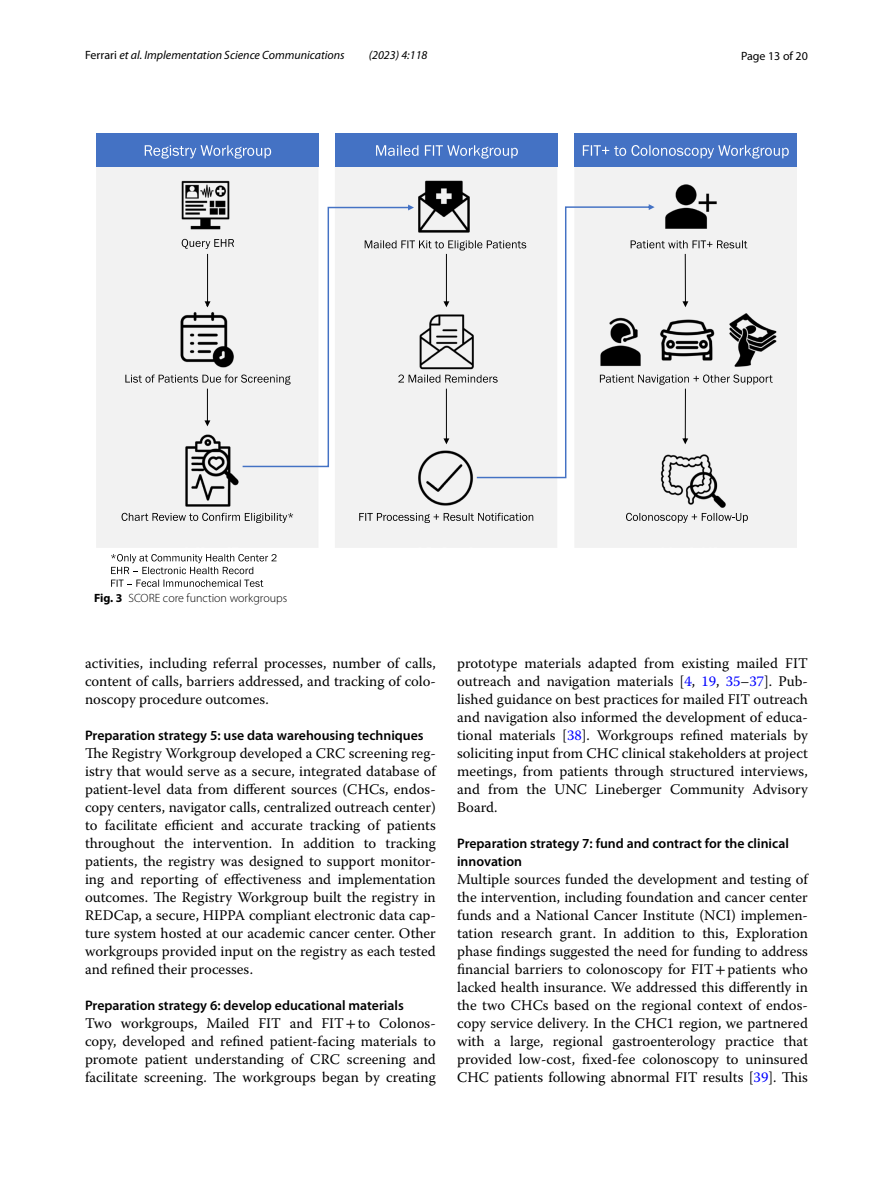
<style>
.page{position:relative;width:893px;height:1187px;background:#fff}
.page>*{position:absolute;margin:0;border:0;box-sizing:border-box;transform-origin:0 0}
.t1{font:14.7px/18px "Warnock Pro";color:#000;text-align:justify}
.t2{font:600 13.8px/18px "Myriad Pro";color:#000}
.t3{font:italic 12px "Myriad Pro";color:#000}
.t4{font:300 12px "Myriad Pro";color:#000}
.t5{font:12px "Myriad Pro";color:#000}
.s1{font-style:normal}
.s2{font-weight:700}
.s3{font-family:"STIX"}
.s4{color:#00f}
</style>
<div class="page">
<img style="left:96px;top:166px;width:700px;height:381px">
<div style="left:96px;top:133px;width:223px;height:33px;background:#4472c4"></div>
<svg style="left:145px;top:145px;width:126px;height:14px"></svg>
<div style="left:335px;top:133px;width:223px;height:33px;background:#4472c4"></div>
<svg style="left:376px;top:145px;width:142px;height:14px"></svg>
<div style="left:574px;top:133px;width:223px;height:33px;background:#4472c4"></div>
<svg style="left:583px;top:145px;width:206px;height:14px"></svg>
<svg style="left:122px;top:513px;width:171px;height:10px"></svg>
<svg style="left:626px;top:513px;width:122px;height:10px"></svg>
<svg style="left:655px;top:240px;width:92px;height:8px"></svg>
<svg style="left:414px;top:374px;width:63px;height:8px"></svg>
<svg style="left:359px;top:513px;width:174px;height:10px"></svg>
<svg style="left:125px;top:374px;width:118px;height:52px"></svg>
<svg style="left:414px;top:240px;width:63px;height:67px"></svg>
<svg style="left:443px;top:388px;width:6px;height:56px"></svg>
<svg style="left:182px;top:239px;width:52px;height:68px"></svg>
<svg style="left:682px;top:254px;width:6px;height:53px"></svg>
<svg style="left:655px;top:374px;width:118px;height:70px"></svg>
<svg style="left:243px;top:204px;width:171px;height:263px;fill:#f2f2f2"></svg>
<svg style="left:477px;top:204px;width:178px;height:274px;fill:#f2f2f2"></svg>
<svg style="left:111px;top:554px;width:166px;height:33px"></svg>
<p class="t3" style="left:85px;top:48px;width:261px"><span class="s1">Ferrari</span> et al. Implementation Science Communications</p>
<p class="t3" style="left:369px;top:48px;width:60px">(2023) 4:118</p>
<p class="t5" style="left:741px;top:48px;width:68px">Page 13 of 20</p>
<p class="t4" style="left:94px;top:591px;width:195px"><span class="s2">Fig. 3</span> SCORE core function workgroups</p>
<p class="t1" style="left:85px;top:653px;width:352px">activities, including referral processes, number of calls, content of calls, barriers addressed, and tracking of colo&shy;noscopy procedure outcomes.</p>
<p class="t2" style="left:85px;top:725px;width:340px">Preparation strategy 5: use data warehousing techniques</p>
<p class="t1" style="left:85px;top:743px;width:352px">The Registry Workgroup developed a CRC screening reg&shy;istry that would serve as a secure, integrated database of patient-level data from different sources (CHCs, endos&shy;copy centers, navigator calls, centralized outreach center) to facilitate efficient and accurate tracking of patients throughout the intervention. In addition to tracking patients, the registry was designed to support monitor&shy;ing and reporting of effectiveness and implementation outcomes. The Registry Workgroup built the registry in REDCap, a secure, HIPPA compliant electronic data cap&shy;ture system hosted at our academic cancer center. Other workgroups provided input on the registry as each tested and refined their processes.</p>
<p class="t2" style="left:85px;top:995px;width:320px">Preparation strategy 6: develop educational materials</p>
<p class="t1" style="left:85px;top:1013px;width:352px">Two workgroups, Mailed FIT and FIT<span class="s3">+</span>to Colonos&shy;copy, developed and refined patient-facing materials to promote patient understanding of CRC screening and facilitate screening. The workgroups began by creating</p>
<p class="t1" style="left:457px;top:653px;width:352px">prototype materials adapted from existing mailed FIT outreach and navigation materials [<span class="s4">4</span>, <span class="s4">19</span>, <span class="s4">35</span>–<span class="s4">37</span>]. Pub&shy;lished guidance on best practices for mailed FIT outreach and navigation also informed the development of educa&shy;tional materials [<span class="s4">38</span>]. Workgroups refined materials by soliciting input from CHC clinical stakeholders at project meetings, from patients through structured interviews, and from the UNC Lineberger Community Advisory Board.</p>
<p class="t2" style="left:457px;top:833px;width:333px">Preparation strategy 7: fund and contract for the clinical innovation</p>
<p class="t1" style="left:457px;top:869px;width:352px">Multiple sources funded the development and testing of the intervention, including foundation and cancer center funds and a National Cancer Institute (NCI) implemen&shy;tation research grant. In addition to this, Exploration phase findings suggested the need for funding to address financial barriers to colonoscopy for FIT<span class="s3">+</span>patients who lacked health insurance. We addressed this differently in the two CHCs based on the regional context of endos&shy;copy service delivery. In the CHC1 region, we partnered with a large, regional gastroenterology practice that provided low-cost, fixed-fee colonoscopy to uninsured CHC patients following abnormal FIT results [<span class="s4">39</span>]. This</p>
</div>
